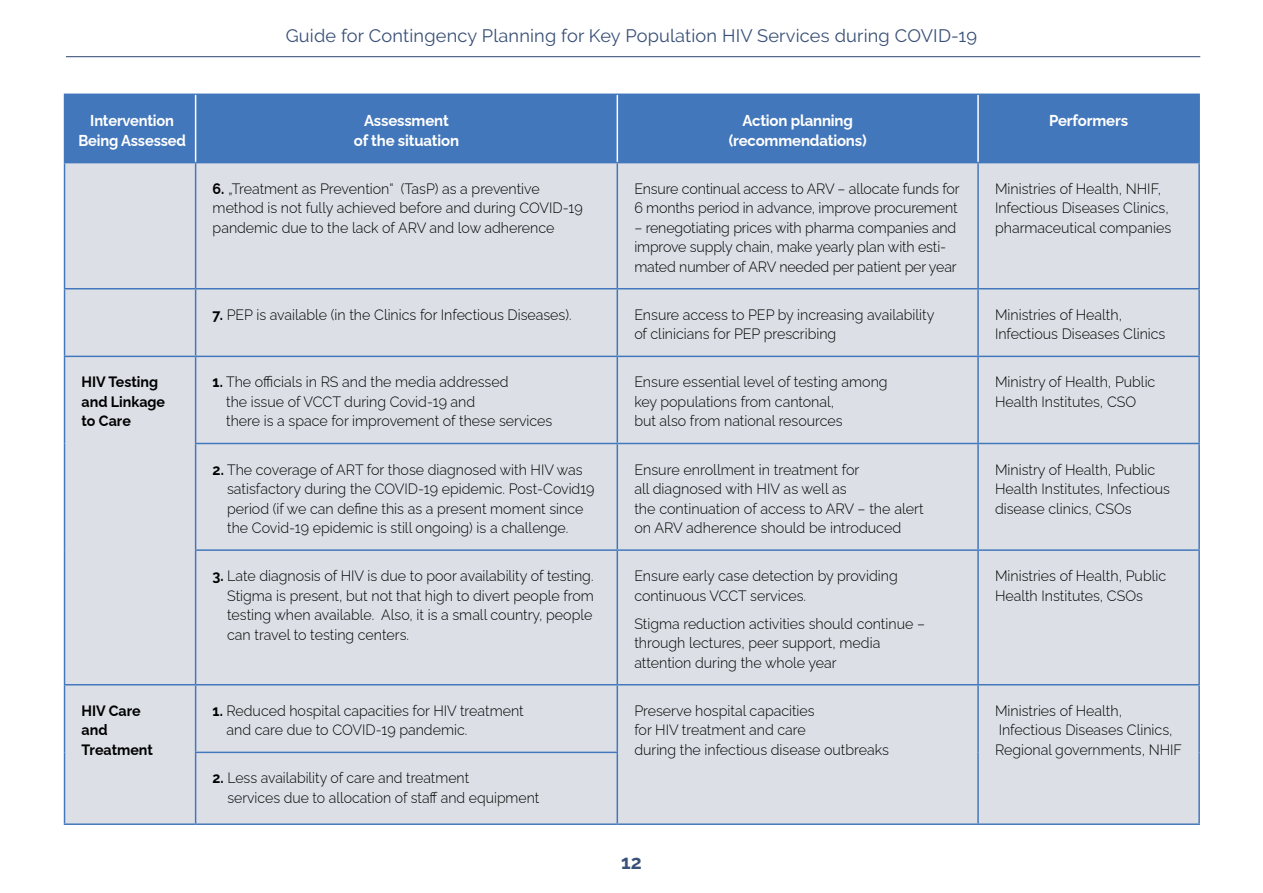
<style>
.page{position:relative;width:1263px;height:893px;background:#fff}
.page>*{position:absolute;margin:0;border:0;box-sizing:border-box;transform-origin:0 0}
.t1{font:700 19.5px "Raleway";color:#395077}
.t2{font:18px "Raleway";letter-spacing:.01em;color:#395077}
.t3{font:700 15.75px/19.5px "Raleway";letter-spacing:-.01em;color:#fff;text-align:center;scale:.95 1}
.t4{font:700 15.75px/19.5px "Raleway";letter-spacing:-.01em;color:#fff;text-align:center;scale:.93 1}
.t5{font:300 15px/19.5px "Raleway";color:#000;scale:.95 1}
.t6{font:300 15px/19.5px "Raleway";color:#000;scale:.96 1}
.t7{font:300 15px/19.5px "Raleway";color:#000;scale:.94 1}
.t8{font:700 15px/19.5px "Raleway";color:#000;scale:.95 1}
.s1{font-weight:700}
</style>
<div class="page">
<hr style="left:66px;top:56px;width:1134px;height:1px;background:#395077">
<div style="left:65px;top:95px;width:1133px;height:67px;background:#4377bb"></div>
<div style="left:65px;top:163px;width:1133px;height:660px;background:#dce0e6"></div>
<hr style="left:64px;top:94px;width:132px;height:1px;background:#4377bb">
<hr style="left:64px;top:95px;width:1px;height:67px;background:#4377bb">
<hr style="left:196px;top:94px;width:421px;height:1px;background:#4377bb">
<hr style="left:617px;top:94px;width:361px;height:1px;background:#4377bb">
<hr style="left:978px;top:94px;width:222px;height:1px;background:#4377bb">
<hr style="left:1198px;top:95px;width:2px;height:67px;background:#4377bb">
<hr style="left:64px;top:162px;width:132px;height:1px;background:#4377bb">
<hr style="left:64px;top:163px;width:1px;height:125px;background:#4377bb">
<hr style="left:64px;top:289px;width:1px;height:67px;background:#4377bb">
<hr style="left:196px;top:162px;width:421px;height:1px;background:#4377bb">
<hr style="left:617px;top:162px;width:361px;height:1px;background:#4377bb">
<hr style="left:978px;top:162px;width:222px;height:1px;background:#4377bb">
<hr style="left:195px;top:163px;width:1px;height:125px;background:#4377bb">
<hr style="left:617px;top:163px;width:1px;height:125px;background:#4377bb">
<hr style="left:977px;top:163px;width:2px;height:125px;background:#4377bb">
<hr style="left:1198px;top:163px;width:2px;height:125px;background:#4377bb">
<hr style="left:196px;top:288px;width:421px;height:1px;background:#4377bb">
<hr style="left:195px;top:289px;width:1px;height:67px;background:#4377bb">
<hr style="left:617px;top:288px;width:361px;height:1px;background:#4377bb">
<hr style="left:617px;top:289px;width:1px;height:67px;background:#4377bb">
<hr style="left:978px;top:288px;width:222px;height:1px;background:#4377bb">
<hr style="left:977px;top:289px;width:2px;height:67px;background:#4377bb">
<hr style="left:1198px;top:289px;width:2px;height:67px;background:#4377bb">
<hr style="left:64px;top:356px;width:132px;height:1px;background:#4377bb">
<hr style="left:64px;top:357px;width:1px;height:86px;background:#4377bb">
<hr style="left:64px;top:443px;width:1px;height:107px;background:#4377bb">
<hr style="left:64px;top:550px;width:1px;height:134px;background:#4377bb">
<hr style="left:196px;top:356px;width:421px;height:1px;background:#4377bb">
<hr style="left:195px;top:357px;width:1px;height:86px;background:#4377bb">
<hr style="left:617px;top:356px;width:361px;height:1px;background:#4377bb">
<hr style="left:617px;top:357px;width:1px;height:86px;background:#4377bb">
<hr style="left:978px;top:356px;width:222px;height:1px;background:#4377bb">
<hr style="left:977px;top:357px;width:2px;height:86px;background:#4377bb">
<hr style="left:1198px;top:357px;width:2px;height:86px;background:#4377bb">
<hr style="left:195px;top:443px;width:422px;height:1px;background:#4377bb">
<hr style="left:195px;top:444px;width:1px;height:105px;background:#4377bb">
<hr style="left:617px;top:443px;width:361px;height:1px;background:#4377bb">
<hr style="left:617px;top:444px;width:1px;height:105px;background:#4377bb">
<hr style="left:978px;top:443px;width:222px;height:1px;background:#4377bb">
<hr style="left:977px;top:444px;width:2px;height:105px;background:#4377bb">
<hr style="left:1198px;top:444px;width:2px;height:105px;background:#4377bb">
<hr style="left:195px;top:549px;width:422px;height:2px;background:#4377bb">
<hr style="left:195px;top:551px;width:1px;height:133px;background:#4377bb">
<hr style="left:617px;top:549px;width:361px;height:2px;background:#4377bb">
<hr style="left:617px;top:551px;width:1px;height:133px;background:#4377bb">
<hr style="left:978px;top:549px;width:222px;height:2px;background:#4377bb">
<hr style="left:977px;top:551px;width:2px;height:133px;background:#4377bb">
<hr style="left:1198px;top:551px;width:2px;height:133px;background:#4377bb">
<hr style="left:64px;top:684px;width:132px;height:1px;background:#4377bb">
<hr style="left:64px;top:685px;width:1px;height:67px;background:#4377bb">
<hr style="left:64px;top:752px;width:1px;height:71px;background:#4377bb">
<hr style="left:64px;top:823px;width:132px;height:2px;background:#4377bb">
<hr style="left:196px;top:684px;width:421px;height:1px;background:#4377bb">
<hr style="left:195px;top:685px;width:1px;height:67px;background:#4377bb">
<hr style="left:617px;top:684px;width:361px;height:1px;background:#4377bb">
<hr style="left:617px;top:685px;width:1px;height:67px;background:#4377bb">
<hr style="left:978px;top:684px;width:222px;height:1px;background:#4377bb">
<hr style="left:977px;top:685px;width:2px;height:67px;background:#4377bb">
<hr style="left:1198px;top:685px;width:2px;height:67px;background:#4377bb">
<hr style="left:977px;top:752px;width:2px;height:71px;background:#4377bb">
<hr style="left:1198px;top:752px;width:2px;height:71px;background:#4377bb">
<hr style="left:195px;top:752px;width:423px;height:1px;background:#4377bb">
<hr style="left:195px;top:753px;width:1px;height:70px;background:#4377bb">
<hr style="left:617px;top:753px;width:1px;height:70px;background:#4377bb">
<hr style="left:196px;top:823px;width:421px;height:2px;background:#4377bb">
<hr style="left:617px;top:823px;width:361px;height:2px;background:#4377bb">
<hr style="left:978px;top:823px;width:222px;height:2px;background:#4377bb">
<hr style="left:195px;top:95px;width:1px;height:67px;background:#fff">
<hr style="left:617px;top:95px;width:1px;height:67px;background:#fff">
<hr style="left:977px;top:95px;width:2px;height:67px;background:#fff">
<hr style="left:64px;top:288px;width:132px;height:1px;background:#4377bb">
<p class="t2" style="left:286px;top:26px;width:693px">Guide for Contingency Planning for Key Population HIV Services during COVID-19</p>
<p class="t4" style="left:78px;top:109px;width:117px">Intervention<br>Being Assessed</p>
<p class="t3" style="left:354px;top:109px;width:112px">Assessment<br>of the situation</p>
<p class="t3" style="left:729px;top:109px;width:147px">Action planning (recommendations)</p>
<p class="t3" style="left:1049px;top:109px;width:85px">Performers</p>
<p class="t5" style="left:213px;top:177px;width:391px"><span class="s1">6.</span> „Treatment as Prevention“ (TasP) as a preventive method is not fully achieved before and during COVID-19 pandemic due to the lack of ARV and low adherence</p>
<p class="t5" style="left:634px;top:177px;width:344px">Ensure continual access to ARV – allocate funds for<br>6 months period in advance, improve procurement</p>
<p class="t5" style="left:995px;top:177px;width:187px">Ministries of Health, NHIF,<br>Infectious Diseases Clinics, pharmaceutical companies</p>
<p class="t5" style="left:634px;top:216px;width:341px">– renegotiating prices with pharma companies and improve supply chain, make yearly plan with esti&shy;mated number of ARV needed per patient per year</p>
<p class="t5" style="left:213px;top:303px;width:379px"><span class="s1">7.</span> PEP is available (in the Clinics for Infectious Diseases).</p>
<p class="t5" style="left:634px;top:303px;width:317px">Ensure access to PEP by increasing availability of clinicians for PEP prescribing</p>
<p class="t5" style="left:995px;top:303px;width:181px">Ministries of Health,<br>Infectious Diseases Clinics</p>
<p class="t8" style="left:82px;top:371px;width:89px">HIV Testing and Linkage to Care</p>
<p class="t5" style="left:226px;top:371px;width:345px;text-indent:-13px"><span class="s1">1.</span> The officials in RS and the media addressed<br>the issue of VCCT during Covid-19 and<br>there is a space for improvement of these services</p>
<p class="t5" style="left:634px;top:371px;width:268px">Ensure essential level of testing among key populations from cantonal,<br>but also from national resources</p>
<p class="t5" style="left:995px;top:371px;width:170px">Ministry of Health, Public<br>Health Institutes, CSO</p>
<p class="t5" style="left:227px;top:458px;width:388px;text-indent:-14px"><span class="s1">2.</span> The coverage of ART for those diagnosed with HIV was satisfactory during the COVID-19 epidemic. Post-Covid19 period (if we can define this as a present moment since the Covid-19 epidemic is still ongoing) is a challenge.</p>
<p class="t6" style="left:634px;top:458px;width:303px">Ensure enrollment in treatment for<br>all diagnosed with HIV as well as<br>the continuation of access to ARV – the alert on ARV adherence should be introduced</p>
<p class="t5" style="left:995px;top:458px;width:186px">Ministry of Health, Public<br>Health Institutes, Infectious disease clinics, CSOs</p>
<p class="t5" style="left:227px;top:564px;width:388px;text-align:justify;text-indent:-15px"><span class="s1">3.</span> Late diagnosis of HIV is due to poor availability of testing.<br>Stigma is present, but not that high to divert people from testing when available. Also, it is a small country, people can travel to testing centers.</p>
<p class="t5" style="left:634px;top:564px;width:279px">Ensure early case detection by providing continuous VCCT services.</p>
<p class="t5" style="left:995px;top:564px;width:182px">Ministries of Health, Public<br>Health Institutes, CSOs</p>
<p class="t5" style="left:634px;top:612px;width:307px">Stigma reduction activities should continue – through lectures, peer support, media attention during the whole year</p>
<p class="t8" style="left:82px;top:699px;width:77px">HIV Care and<br>Treatment</p>
<p class="t5" style="left:227px;top:699px;width:314px;text-indent:-14px"><span class="s1">1.</span> Reduced hospital capacities for HIV treatment and care due to COVID-19 pandemic.</p>
<p class="t5" style="left:634px;top:699px;width:270px">Preserve hospital capacities<br>for HIV treatment and care<br>during the infectious disease outbreaks</p>
<p class="t5" style="left:995px;top:699px;width:198px">Ministries of Health,<br>Infectious Diseases Clinics,<br>Regional governments, NHIF</p>
<p class="t7" style="left:227px;top:767px;width:333px;text-indent:-15px"><span class="s1">2.</span> Less availability of care and treatment<br>services due to allocation of staff and equipment</p>
<h1 class="t1" style="left:621px;top:846px;width:22px">12</h1>
</div>
